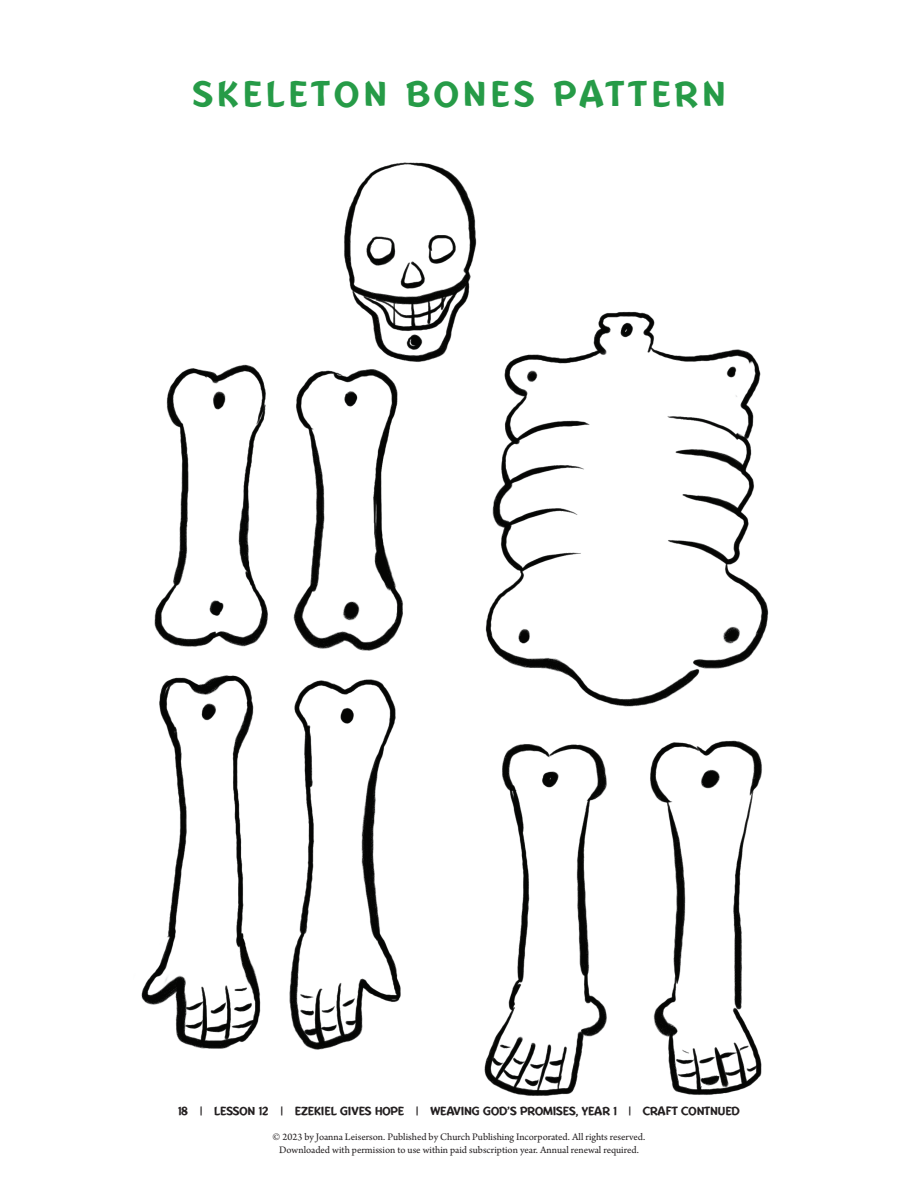
<style>
.page{position:relative;width:918px;height:1188px;background:#fff}
.page>*{position:absolute;margin:0;border:0;box-sizing:border-box;transform-origin:0 0}
.t1{font:36px "Res Publica";letter-spacing:.13em;color:#269b47}
.t2{font:12px "Res Publica";color:#231f20}
.t3{font:10.5px/12.6px "Arno Pro";color:#231f20;text-align:center}
</style>
<div class="page">
<img style="left:141px;top:162px;width:628px;height:934px">
<h1 class="t1" style="left:193px;top:72px;width:534px">SKELETON BONES PATTERN</h1>
<p class="t2" style="left:178px;top:1104px;width:563px">18 | LESSON 12 | EZEKIEL GIVES HOPE | WEAVING GOD’S PROMISES, YEAR 1 | CRAFT CONTNUED</p>
<p class="t3" style="left:273px;top:1131px;width:374px">© 2023 by Joanna Leiserson. Published by Church Publishing Incorporated. All rights reserved.<br>Downloaded with permission to use within paid subscription year. Annual renewal required.</p>
</div>
